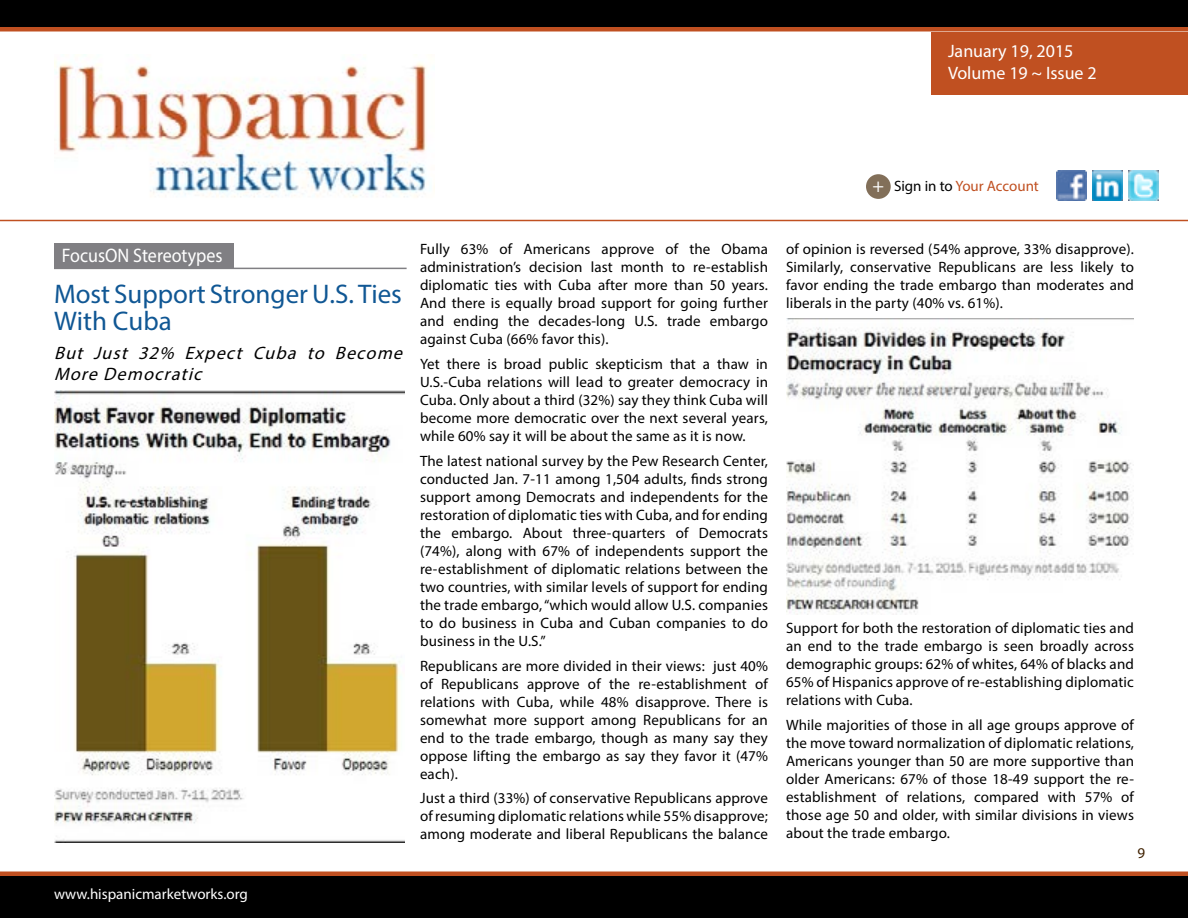
<style>
.page{position:relative;width:1188px;height:918px;background:#fff}
.page>*{position:absolute;margin:0;border:0;box-sizing:border-box;transform-origin:0 0}
.t1{font:27px/27px "Myriad Pro";color:#105794}
.t2{font:19.65px "Myriad Pro";color:#fff;scale:.92 1}
.t3{font:italic 18px/21.6px "Myriad Pro";color:#000}
.t4{font:18px/21.6px "Myriad Pro";color:#fff}
.t5{font:15px/18px "Myriad Pro";letter-spacing:.01em;color:#000;text-align:justify}
.t6{font:15px "Myriad Pro";color:#fff}
.t7{font:15px "Myriad Pro";color:#c05021}
.t8{font:15px "Myriad Pro";color:#3f2100}
.s1{font-size:19.5px;color:#fff}
.s2{color:#000}
</style>
<div class="page">
<div style="left:0;top:874px;width:1188px;height:44px;background:#000"></div>
<hr style="left:0;top:872px;width:1188px;height:4px;background:#c05021">
<div style="left:0;top:27px;width:1188px;height:5px;background:#c05021"></div>
<div style="left:932px;top:32px;width:256px;height:62px;background:#c05021"></div>
<img style="left:1057px;top:170px;width:30px;height:30px">
<img style="left:1129px;top:170px;width:30px;height:30px">
<img style="left:1093px;top:170px;width:30px;height:30px">
<div style="left:866px;top:174px;width:25px;height:25px;background:#826f59;border-radius:50%"></div>
<div style="left:0;top:0;width:1188px;height:27px;background:#000"></div>
<hr style="left:0;top:220px;width:1188px;height:1px;background:#c05021">
<img style="left:54px;top:54px;width:381px;height:144px">
<div style="left:54px;top:243px;width:179px;height:25px;background:#807f83"></div>
<hr style="left:54px;top:268px;width:353px;height:1px;background:#807f83">
<img style="left:54px;top:391px;width:351px;height:451px">
<img style="left:786px;top:318px;width:348px;height:297px">
<p class="t4" style="left:948px;top:40px;width:150px">January 19, 2015<br>Volume 19 ~ Issue 2</p>
<p class="t7" style="left:872px;top:177px;width:168px"><span class="s1">+</span> <span class="s2">Sign in to</span> Your Account</p>
<h2 class="t2" style="left:62px;top:243px;width:176px">FocusON Stereotypes</h2>
<h1 class="t1" style="left:54px;top:280px;width:350px">Most Support Stronger U.S. Ties<br>With Cuba</h1>
<p class="t3" style="left:54px;top:342px;width:355px">But Just 32% Expect Cuba to Become<br>More Democratic</p>
<p class="t5" style="left:420px;top:240px;width:350px">Fully 63% of Americans approve of the Obama administration’s decision last month to re-establish diplomatic ties with Cuba after more than 50 years.<br>And there is equally broad support for going further and ending the decades-long U.S. trade embargo against Cuba (66% favor this).</p>
<p class="t5" style="left:420px;top:355px;width:350px">Yet there is broad public skepticism that a thaw in U.S.-Cuba relations will lead to greater democracy in Cuba. Only about a third (32%) say they think Cuba will become more democratic over the next several years, while 60% say it will be about the same as it is now.</p>
<p class="t5" style="left:420px;top:451px;width:350px">The latest national survey by the Pew Research Center, conducted Jan. 7-11 among 1,504 adults, finds strong support among Democrats and independents for the restoration of diplomatic ties with Cuba, and for ending the embargo. About three-quarters of Democrats (74%), along with 67% of independents support the re-establishment of diplomatic relations between the two countries, with similar levels of support for ending the trade embargo, “which would allow U.S. companies to do business in Cuba and Cuban companies to do business in the U.S.”</p>
<p class="t5" style="left:420px;top:656px;width:350px">Republicans are more divided in their views: just 40% of Republicans approve of the re-establishment of relations with Cuba, while 48% disapprove. There is somewhat more support among Republicans for an end to the trade embargo, though as many say they oppose lifting the embargo as say they favor it (47% each).</p>
<p class="t5" style="left:420px;top:789px;width:350px">Just a third (33%) of conservative Republicans approve of resuming diplomatic relations while 55% disapprove; among moderate and liberal Republicans the balance</p>
<p class="t6" style="left:54px;top:884px;width:195px">www.hispanicmarketworks.org</p>
<p class="t5" style="left:786px;top:240px;width:350px">of opinion is reversed (54% approve, 33% disapprove).<br>Similarly, conservative Republicans are less likely to favor ending the trade embargo than moderates and liberals in the party (40% vs. 61%).</p>
<p class="t5" style="left:786px;top:619px;width:350px">Support for both the restoration of diplomatic ties and an end to the trade embargo is seen broadly across demographic groups: 62% of whites, 64% of blacks and 65% of Hispanics approve of re-establishing diplomatic relations with Cuba.</p>
<p class="t5" style="left:786px;top:715px;width:350px">While majorities of those in all age groups approve of the move toward normalization of diplomatic relations, Americans younger than 50 are more supportive than older Americans: 67% of those 18-49 support the re&shy;establishment of relations, compared with 57% of those age 50 and older, with similar divisions in views about the trade embargo.</p>
<p class="t8" style="left:1137px;top:844px;width:9px">9</p>
</div>
